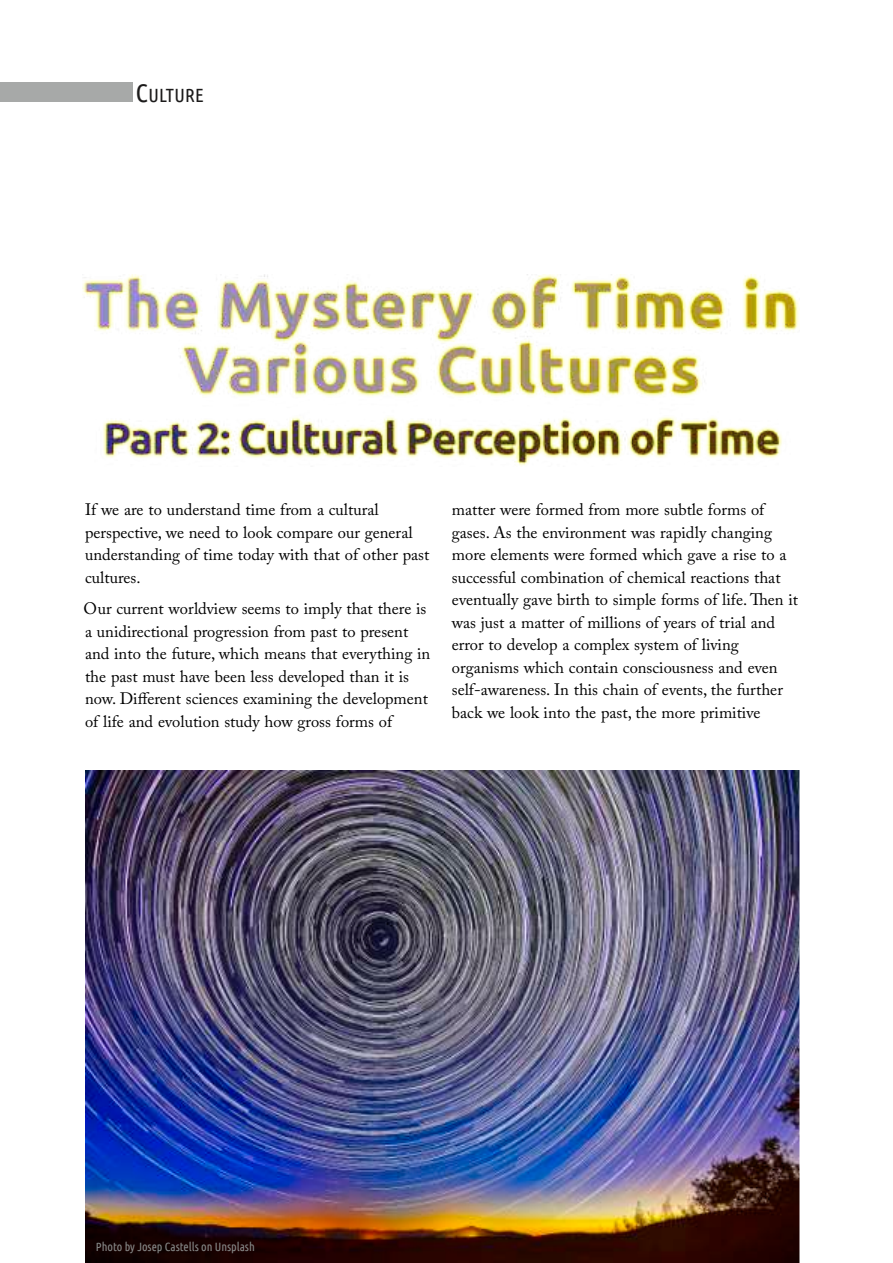
<style>
.page{position:relative;width:893px;height:1263px;background:#fff}
.page>*{position:absolute;margin:0;border:0;box-sizing:border-box;transform-origin:0 0}
.t1{font:19.2px "Ubuntu Condensed";letter-spacing:.015em;color:#1c1b1b}
.t2{font:16.5px/22.5px "Adobe Caslon Pro";color:#000}
.t3{font:12px "Ubuntu Condensed";color:#878988}
.s1{font-size:25.5px}
</style>
<div class="page">
<div style="left:0;top:82px;width:133px;height:20px;background:#a7a9a8"></div>
<img style="left:83px;top:275px;width:717px;height:191px">
<img style="left:85px;top:771px;width:715px;height:492px">
<p class="t1" style="left:136px;top:87px;width:70px"><span class="s1">C</span>ULTURE</p>
<p class="t2" style="left:85px;top:500px;width:346px">If we are to understand time from a cultural perspective, we need to look compare our general understanding of time today with that of other past cultures.</p>
<p class="t2" style="left:84px;top:599px;width:348px">Our current worldview seems to imply that there is a unidirectional progression from past to present and into the future, which means that everything in the past must have been less developed than it is now. Different sciences examining the development of life and evolution study how gross forms of</p>
<p class="t2" style="left:452px;top:500px;width:348px">matter were formed from more subtle forms of gases. As the environment was rapidly changing more elements were formed which gave a rise to a successful combination of chemical reactions that eventually gave birth to simple forms of life. Then it was just a matter of millions of years of trial and error to develop a complex system of living organisms which contain consciousness and even self-awareness. In this chain of events, the further back we look into the past, the more primitive</p>
<p class="t3" style="left:96px;top:1242px;width:161px">Photo by Josep Castells on Unsplash</p>
</div>
